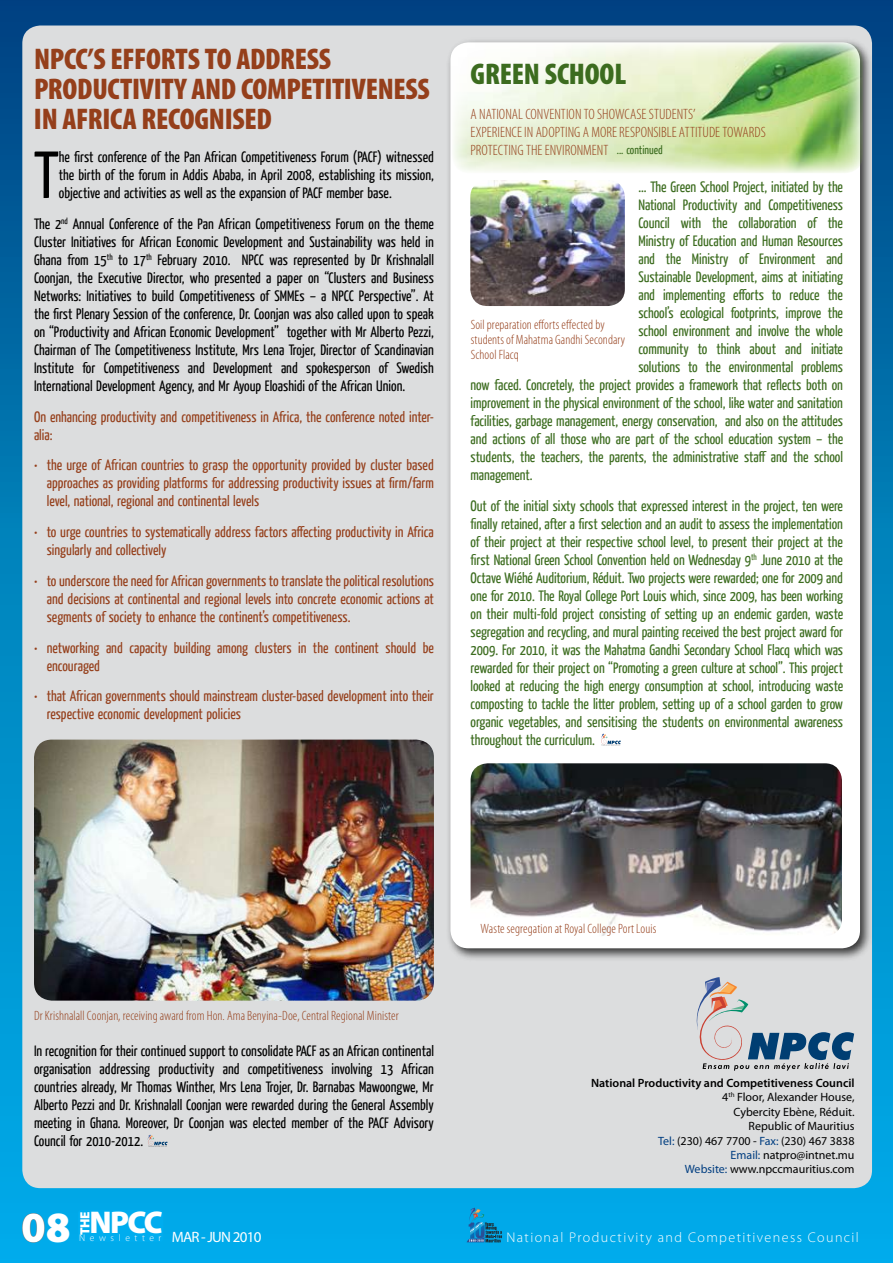
<style>
.page{position:relative;width:893px;height:1263px;background:#fff}
.page>*{position:absolute;margin:0;border:0;box-sizing:border-box;transform-origin:0 0}
.t1{font:66.45px "Yanone Kaffeesatz";color:#000}
.t2{font:900 43.35px "Myriad Pro";color:#fff}
.t3{font:900 condensed 30px/30px "Myriad Pro";letter-spacing:-.01em;color:#953f1b}
.t4{font:900 condensed 30px "Myriad Pro";color:#3c6c1f}
.t5{font:15px/18px "Yanone Kaffeesatz";letter-spacing:-.005em;color:#3c6c1f;text-align:justify}
.t6{font:15px/18px "Yanone Kaffeesatz";color:#000;text-align:justify}
.t7{font:15px/18px "Yanone Kaffeesatz";color:#953f1b}
.t8{font:300 condensed 15px/18px "Myriad Pro";color:#953f1b}
.t9{font:15px "Myriad Pro";letter-spacing:-.05em;color:#fff}
.t10{font:300 14.1px "Myriad Pro";letter-spacing:.1em;color:#fff}
.t11{font:300 condensed 13.5px/15px "Myriad Pro";letter-spacing:.005em;color:#953f1b}
.t12{font:900 13.35px "Myriad Pro";color:#fff}
.t13{font:12px/14.4px "Myriad Pro";color:#000;text-align:right}
.t14{font:300 9.6px "Myriad Pro";letter-spacing:.47em;color:#fff}
.t15{font:4.5px "Impact";color:#231f20;scale:.86 1}
.s1{font-family:"Yanone Kaffeesatz";font-weight:400;font-stretch:normal;font-size:12px;color:#3c6c1f}
.s2{font-weight:600}
.s3{color:#003d80}
</style>
<div class="page">
<div style="left:0;top:0;width:893px;height:1263px;background:linear-gradient(to bottom,#004b87,#00b5f0)"></div>
<div style="left:22px;top:26px;width:850px;height:1162px;background:#dcddde;border-radius:18px"></div>
<svg style="left:697px;top:977px;width:157px;height:93px"></svg>
<img style="left:34px;top:740px;width:400px;height:261px;border-radius:18px">
<div style="left:446px;top:38px;width:427px;height:924px;background:#000;opacity:.75"></div>
<div style="left:450px;top:42px;width:410px;height:906px;background:#fff;border-radius:18px"></div>
<img style="left:452px;top:43px;width:411px;height:130px;border-radius:18px">
<svg style="left:601px;top:734px;width:20px;height:12px"></svg>
<svg style="left:148px;top:1135px;width:20px;height:12px"></svg>
<img style="left:471px;top:763px;width:371px;height:173px;border-radius:17px">
<img style="left:470px;top:180px;width:155px;height:126px;border-radius:17px">
<div style="left:78px;top:1210px;width:85px;height:32px;background:#00adef;border-radius:4px"></div>
<svg style="left:467px;top:1208px;width:35px;height:34px"></svg>
<h3 class="t3" style="left:34px;top:43px;width:385px">NPCC’S EFFORTS TO ADDRESS<br>PRODUCTIVITY AND COMPETITIVENESS<br>IN AFRICA RECOGNISED</h3>
<h1 class="t1" style="left:34px;top:132px;width:26px">T</h1>
<p class="t6" style="left:59px;top:147px;width:377px">he first conference of the Pan African Competitiveness Forum (PACF) witnessed the birth of the forum in Addis Ababa, in April 2008, establishing its mission, objective and activities as well as the expansion of PACF member base.</p>
<p class="t6" style="left:34px;top:214px;width:401px">The 2<sup>nd</sup> Annual Conference of the Pan African Competitiveness Forum on the theme Cluster Initiatives for African Economic Development and Sustainability was held in Ghana from 15<sup>th</sup> to 17<sup>th</sup> February 2010. NPCC was represented by Dr Krishnalall Coonjan, the Executive Director, who presented a paper on “Clusters and Business Networks: Initiatives to build Competitiveness of SMMEs – a NPCC Perspective”. At the first Plenary Session of the conference, Dr. Coonjan was also called upon to speak on “Productivity and African Economic Development” together with Mr Alberto Pezzi, Chairman of The Competitiveness Institute, Mrs Lena Trojer, Director of Scandinavian Institute for Competitiveness and Development and spokesperson of Swedish International Development Agency, and Mr Ayoup Eloashidi of the African Union.</p>
<p class="t7" style="left:34px;top:407px;width:401px">On enhancing productivity and competitiveness in Africa, the conference noted inter&shy;alia:</p>
<p class="t7" style="left:47px;top:456px;width:389px;text-align:justify">the urge of African countries to grasp the opportunity provided by cluster based approaches as providing platforms for addressing productivity issues at firm/farm level, national, regional and continental levels</p>
<p class="t7" style="left:47px;top:522px;width:389px">to urge countries to systematically address factors affecting productivity in Africa singularly and collectively</p>
<p class="t7" style="left:47px;top:571px;width:389px;text-align:justify">to underscore the need for African governments to translate the political resolutions and decisions at continental and regional levels into concrete economic actions at segments of society to enhance the continent’s competitiveness.</p>
<p class="t7" style="left:47px;top:638px;width:389px">networking and capacity building among clusters in the continent should be encouraged</p>
<p class="t7" style="left:47px;top:687px;width:389px">that African governments should mainstream cluster-based development into their respective economic development policies</p>
<p class="t7" style="left:34px;top:456px;width:5px">•</p>
<p class="t7" style="left:34px;top:522px;width:5px">•</p>
<p class="t7" style="left:34px;top:571px;width:5px">•</p>
<p class="t7" style="left:34px;top:638px;width:5px">•</p>
<p class="t7" style="left:34px;top:687px;width:5px">•</p>
<h3 class="t4" style="left:471px;top:55px;width:14px">GREE</h3>
<h3 class="t4" style="left:524px;top:55px;width:48px">N SCHOOL</h3>
<p class="t8" style="left:471px;top:105px;width:297px">A NATIONAL CONVENTION TO SHOWCASE STUDENTS’<br>EXPERIENCE IN ADOPTING A MORE RESPONSIBLE ATTITUDE TOWARDS<br>PROTECTING THE ENVIRONMENT <span class="s1">... continued</span></p>
<p class="t5" style="left:638px;top:177px;width:206px">... The Green School Project, initiated by the</p>
<p class="t5" style="left:638px;top:195px;width:206px">National Productivity and Competitiveness</p>
<p class="t5" style="left:638px;top:213px;width:206px">Council with the collaboration of the</p>
<p class="t5" style="left:638px;top:231px;width:206px">Ministry of Education and Human Resources</p>
<p class="t5" style="left:638px;top:249px;width:206px">and the Ministry of Environment and</p>
<p class="t5" style="left:638px;top:267px;width:206px">Sustainable Development, aims at initiating</p>
<p class="t5" style="left:638px;top:285px;width:206px">and implementing efforts to reduce the</p>
<p class="t5" style="left:638px;top:303px;width:206px">school’s ecological footprints, improve the</p>
<p class="t5" style="left:638px;top:321px;width:206px">school environment and involve the whole</p>
<p class="t5" style="left:638px;top:339px;width:206px">community to think about and initiate</p>
<p class="t5" style="left:638px;top:357px;width:206px">solutions to the environmental problems</p>
<p class="t5" style="left:471px;top:375px;width:374px">now faced. Concretely, the project provides a framework that reflects both on</p>
<p class="t5" style="left:471px;top:393px;width:374px">improvement in the physical environment of the school, like water and sanitation</p>
<p class="t5" style="left:471px;top:411px;width:374px">facilities, garbage management, energy conservation, and also on the attitudes</p>
<p class="t5" style="left:471px;top:429px;width:374px">and actions of all those who are part of the school education system – the</p>
<p class="t5" style="left:471px;top:447px;width:374px">students, the teachers, the parents, the administrative staff and the school</p>
<p class="t5" style="left:471px;top:465px;width:64px">management.</p>
<p class="t5" style="left:471px;top:496px;width:374px">Out of the initial sixty schools that expressed interest in the project, ten were finally retained, after a first selection and an audit to assess the implementation of their project at their respective school level, to present their project at the first National Green School Convention held on Wednesday 9<sup>th</sup> June 2010 at the Octave Wiéhé Auditorium, Réduit. Two projects were rewarded; one for 2009 and one for 2010. The Royal College Port Louis which, since 2009, has been working on their multi-fold project consisting of setting up an endemic garden, waste segregation and recycling, and mural painting received the best project award for 2009. For 2010, it was the Mahatma Gandhi Secondary School Flacq which was rewarded for their project on “Promoting a green culture at school”. This project looked at reducing the high energy consumption at school, introducing waste composting to tackle the litter problem, setting up of a school garden to grow organic vegetables, and sensitising the students on environmental awareness throughout the curriculum.</p>
<p class="t11" style="left:471px;top:317px;width:156px">Soil preparation efforts effected by students of Mahatma Gandhi Secondary<br>School Flacq</p>
<p class="t11" style="left:34px;top:1008px;width:366px">Dr Krishnalall Coonjan, receiving award from Hon. Ama Benyina-Doe, Central Regional Minister</p>
<p class="t6" style="left:34px;top:1041px;width:401px">In recognition for their continued support to consolidate PACF as an African continental organisation addressing productivity and competitiveness involving 13 African countries already, Mr Thomas Winther, Mrs Lena Trojer, Dr. Barnabas Mawoongwe, Mr Alberto Pezzi and Dr. Krishnalall Coonjan were rewarded during the General Assembly meeting in Ghana. Moreover, Dr Coonjan was elected member of the PACF Advisory Council for 2010-2012.</p>
<h2 class="t2" style="left:21px;top:1198px;width:26px">0</h2>
<p class="t9" style="left:89px;top:1227px;width:173px"><sup>NPCC</sup> MAR - JUN 2010</p>
<p class="t12" style="left:76px;top:1234px;width:25px;rotate:-90deg">THE</p>
<p class="t14" style="left:79px;top:1232px;width:84px">Newsletter</p>
<p class="t11" style="left:480px;top:921px;width:177px">Waste segregation at Royal College Port Louis</p>
<p class="t13" style="left:591px;top:1075px;width:265px"><span class="s2">National Productivity and Competitiveness Council<br></span>4<sup>th</sup> Floor, Alexander House,<br>Cybercity Ebène, Réduit.<br>Republic of Mauritius<br><span class="s3">Tel:</span> (230) 467 7700 - <span class="s3">Fax:</span> (230) 467 3838<br><span class="s3">Email:</span> natpro@intnet.mu<br><span class="s3">Website:</span> www.npccmauritius.com</p>
<p class="t15" style="left:485px;top:1220px;width:12px">Years</p>
<p class="t10" style="left:506px;top:1228px;width:354px">National Productivity and Competitiveness Council</p>
</div>
